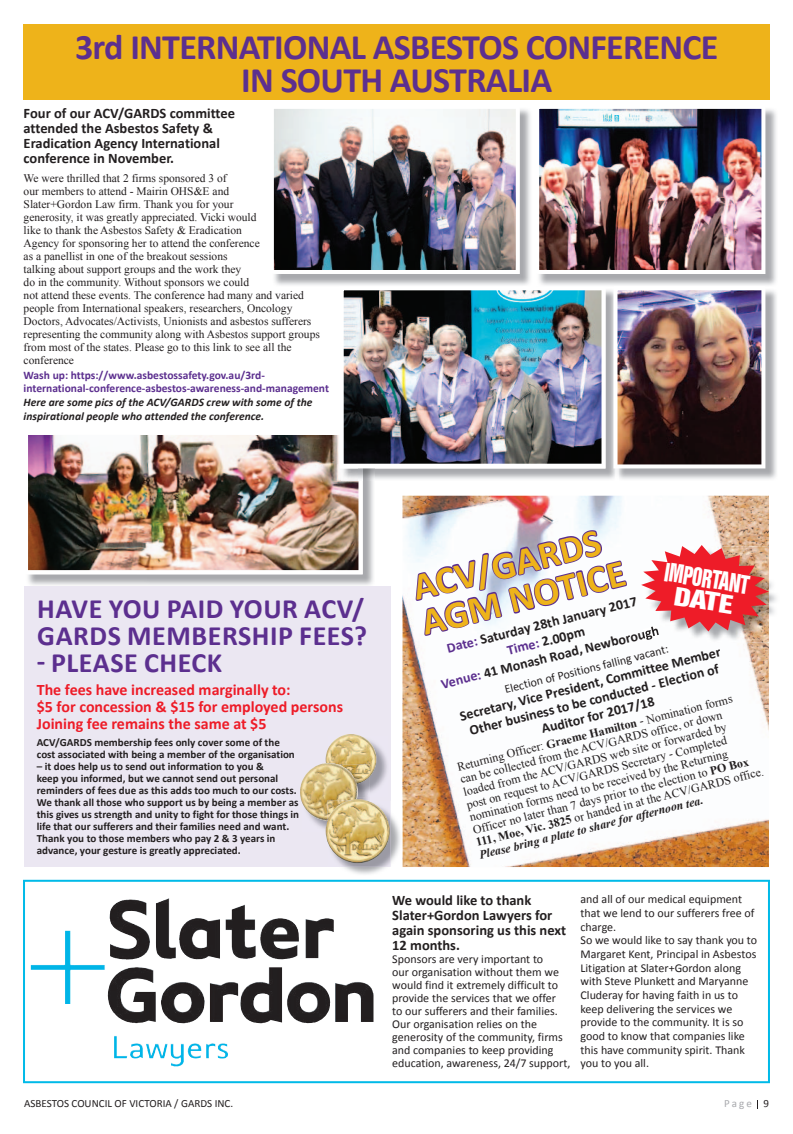
<style>
.page{position:relative;width:793px;height:1134px;background:#fff}
.page>*{position:absolute;margin:0;border:0;box-sizing:border-box;transform-origin:0 0}
.t1{font:700 38.5px/36px "Calibri";color:#eeb31a}
.t2{font:700 36px/33px "Calibri";letter-spacing:-.02em;color:#5c2f8f;text-align:center}
.t3{font:700 28px/27px "Calibri";letter-spacing:.02em;color:#5c2f8f}
.t4{font:800 condensed 25.7px/22.2px "Olympia";color:#fff;text-align:center;scale:.72 1}
.t5{font:700 16px/17px "Calibri";color:#ee1c28}
.t6{font:700 14.5px/15px "Calibri";color:#231f20}
.t7{font:700 14px/16.8px "Calibri";color:#231f20;text-align:center}
.t8{font:12px/13.7px "Calibri";color:#231f20}
.t9{font:12px/13px "Times New Roman";color:#231f20}
.t10{font:11.5px/13px "Times New Roman";color:#231f20}
.t11{font:700 11.5px/13px "Calibri";color:#5c2f8f}
.t12{font:italic 700 11.5px/14px "Calibri";color:#231f20}
.t13{font:700 11px/12px "Calibri";color:#231f20}
.t14{font:11px "Calibri";color:#231f20}
.t15{font:11px "Calibri";color:#a8a9ad}
.s1{color:#5c2f8f}
.s2{font-weight:700}
.s3{font-weight:700;font-style:italic}
.s4{color:#231f20}
</style>
<div class="page">
<img style="left:28px;top:481px;width:346px;height:104px">
<img style="left:28px;top:435px;width:334px;height:139px">
<img style="left:375px;top:290px;width:240px;height:189px">
<img style="left:341px;top:468px;width:17px;height:13px">
<svg style="left:358px;top:468px;width:17px;height:13px"></svg>
<img style="left:339px;top:290px;width:266px;height:178px">
<img style="left:539px;top:109px;width:237px;height:176px">
<img style="left:539px;top:108px;width:226px;height:166px">
<img style="left:618px;top:290px;width:159px;height:189px">
<img style="left:613px;top:290px;width:152px;height:178px">
<svg style="left:23px;top:880px;width:746px;height:203px"></svg>
<img style="left:402px;top:496px;width:366px;height:371px">
<svg style="left:414px;top:501px;width:214px;height:151px"></svg>
<img style="left:642px;top:546px;width:135px;height:96px">
<img style="left:642px;top:631px;width:17px;height:10px">
<svg style="left:641px;top:545px;width:127px;height:86px"></svg>
<div style="left:24px;top:586px;width:366px;height:281px;background:#ebe7f2"></div>
<img style="left:327px;top:736px;width:60px;height:57px">
<img style="left:327px;top:734px;width:24px;height:17px">
<img style="left:358px;top:784px;width:12px;height:17px">
<img style="left:358px;top:765px;width:12px;height:19px">
<img style="left:300px;top:763px;width:58px;height:58px">
<img style="left:344px;top:801px;width:56px;height:73px">
<img style="left:331px;top:801px;width:59px;height:66px">
<img style="left:327px;top:801px;width:18px;height:18px">
<img style="left:325px;top:799px;width:64px;height:64px;border-radius:32px">
<div style="left:24px;top:24px;width:745px;height:75px;background:#eeb31a"></div>
<img style="left:274px;top:109px;width:256px;height:176px">
<img style="left:273px;top:109px;width:246px;height:165px">
<h2 class="t2" style="left:75px;top:29px;width:644px">3rd INTERNATIONAL ASBESTOS CONFERENCE<br>IN SOUTH AUSTRALIA</h2>
<p class="t6" style="left:24px;top:105px;width:213px">Four of our ACV/GARDS committee attended the Asbestos Safety &amp;<br>Eradication Agency International conference in November.</p>
<p class="t10" style="left:24px;top:171px;width:298px">We were thrilled that 2 firms sponsored 3 of<br>our members to attend - Mairin OHS&amp;E and<br>Slater+Gordon Law firm. Thank you for your<br>generosity, it was greatly appreciated. Vicki would<br>like to thank the Asbestos Safety &amp; Eradication<br>Agency for sponsoring her to attend the conference<br>as a panellist in one of the breakout sessions<br>talking about support groups and the work they<br>do in the community. Without sponsors we could<br>not attend these events. The conference had many and varied people from International speakers, researchers, Oncology Doctors, Advocates/Activists, Unionists and asbestos sufferers representing the community along with Asbestos support groups from most of the states. Please go to this link to see all the conference</p>
<p class="t11" style="left:24px;top:368px;width:307px">Wash up: https://www.asbestossafety.gov.au/3rd&shy;international-conference-asbestos-awareness-and-management</p>
<p class="t12" style="left:24px;top:395px;width:290px">Here are some pics of the ACV/GARDS crew with some of the inspirational people who attended the conference.</p>
<h3 class="t3" style="left:37px;top:594px;width:331px">HAVE YOU PAID YOUR ACV/<br>GARDS MEMBERSHIP FEES?</h3>
<h3 class="t3" style="left:37px;top:648px;width:187px">- PLEASE CHECK</h3>
<h3 class="t5" style="left:37px;top:680px;width:308px">The fees have increased marginally to:<br>$5 for concession &amp; $15 for employed persons<br>Joining fee remains the same at $5</h3>
<p class="t13" style="left:37px;top:736px;width:259px">ACV/GARDS membership fees only cover some of the cost associated with being a member of the organisation</p>
<p class="t13" style="left:37px;top:760px;width:264px">– it does help us to send out information to you &amp;<br>keep you informed, but we cannot send out personal reminders of fees due as this adds too much to our costs.<br>We thank all those who support us by being a member as this gives us strength and unity to fight for those things in life that our sufferers and their families need and want.<br>Thank you to those members who pay 2 &amp; 3 years in advance, your gesture is greatly appreciated.</p>
<h1 class="t1" style="left:408px;top:568px;width:210px;rotate:-14deg">ACV/GARDS<br>AGM NOTICE</h1>
<h3 class="t4" style="left:666px;top:561px;width:120px;rotate:9deg">IMPORTANT<br>DATE</h3>
<p class="t7" style="left:431px;top:643px;width:225px;rotate:-14deg"><span class="s1">Date:</span> Saturday 28th January 2017<br><span class="s1">Time:</span> 2.00pm<br><span class="s1">Venue:</span> 41 Monash Road, Newborough</p>
<p class="t8" style="left:503px;top:682px;width:170px;rotate:-14deg">Election of Positions falling vacant:</p>
<p class="t7" style="left:458px;top:708px;width:270px;line-height:16px;rotate:-14deg">Secretary, Vice President, Committee Member<br>Other business to be conducted - Election of<br>Auditor for 2017/18</p>
<p class="t9" style="left:455px;top:760px;width:297px;rotate:-14deg">Returning Officer: <span class="s2">Graeme Hamilton</span> - Nomination forms can be collected from the ACV/GARDS office, or down loaded from the ACV/GARDS web site or forwarded by<br>post on request to ACV/GARDS Secretary - Completed nomination forms need to be received by the Returning Officer no later than 7 days prior to the election to <span class="s2">PO Box 111, Moe, Vic. 3825</span> or handed in at the ACV/GARDS office.<br><span class="s3">Please bring a plate to share for afternoon tea.</span></p>
<p class="t6" style="left:392px;top:892px;width:175px">We would like to thank<br>Slater+Gordon Lawyers for again sponsoring us this next<br>12 months.</p>
<p class="t8" style="left:392px;top:952px;width:180px;line-height:13px">Sponsors are very important to<br>our organisation without them we would find it extremely difficult to provide the services that we offer<br>to our sufferers and their families.<br>Our organisation relies on the generosity of the community, firms and companies to keep providing education, awareness, 24/7 support,</p>
<p class="t8" style="left:580px;top:892px;width:178px">and all of our medical equipment that we lend to our sufferers free of charge.<br>So we would like to say thank you to<br>Margaret Kent, Principal in Asbestos<br>Litigation at Slater+Gordon along with Steve Plunkett and Maryanne<br>Cluderay for having faith in us to keep delivering the services we provide to the community. It is so good to know that companies like this have community spirit. Thank you to you all.</p>
<p class="t14" style="left:24px;top:1097px;width:210px">ASBESTOS COUNCIL OF VICTORIA / GARDS INC.</p>
<p class="t15" style="left:723px;top:1097px;width:47px">Page <span class="s4">9</span></p>
</div>
